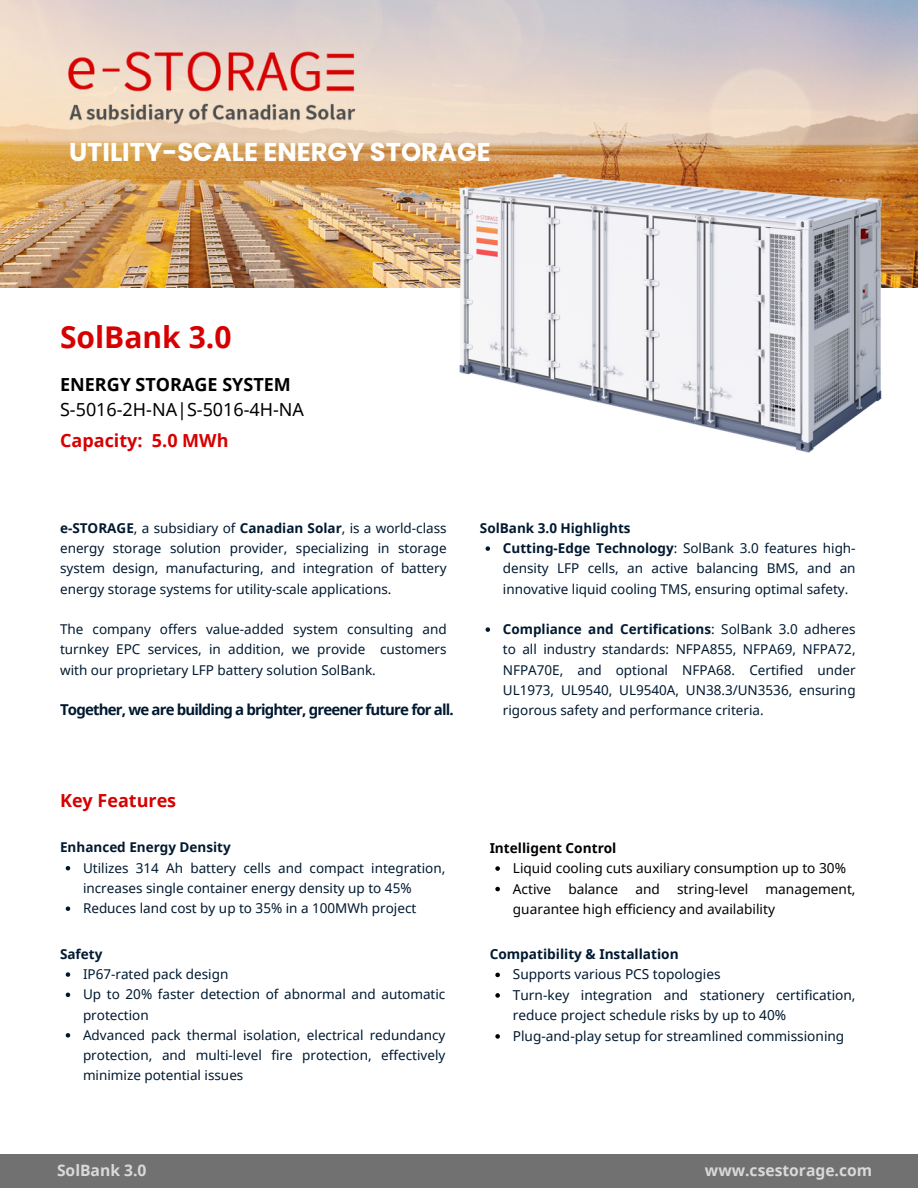
<style>
.page{position:relative;width:918px;height:1188px;background:#fff}
.page>*{position:absolute;margin:0;border:0;box-sizing:border-box;transform-origin:0 0}
.t1{font:700 30px "Noto Sans";color:#d70000}
.t2{font:700 25.8px "Poppins";color:#fff}
.t3{font:700 18px "Noto Sans";color:#d70000}
.t4{font:18px "Noto Sans";color:#000}
.t5{font:700 18px "Noto Sans";color:#000}
.t6{font:700 15.6px "Noto Sans";color:#d9d9d9}
.t7{font:700 15px "Noto Sans";letter-spacing:-.055em;color:#001930}
.t8{font:13.65px/20.5px "Noto Sans";color:#001930}
.t9{font:13.65px/20.5px "Noto Sans";color:#000}
.t10{font:700 13.65px "Noto Sans";color:#001930}
.t11{font:700 13.65px "Noto Sans";color:#000}
.t12{font:13.5px/20.2px "Noto Sans";color:#001930;text-align:justify}
.t13{font:700 13.5px "Noto Sans";color:#001930}
.s1{font-weight:700}
</style>
<div class="page">
<img style="left:0;top:0;width:918px;height:288px">
<div style="left:0;top:1155px;width:918px;height:33px;background:#717171"></div>
<img style="left:437px;top:118px;width:481px;height:335px">
<img style="left:60px;top:36px;width:324px;height:103px">
<svg style="left:486px;top:546px;width:4px;height:5px"></svg>
<svg style="left:486px;top:627px;width:4px;height:5px"></svg>
<svg style="left:66px;top:866px;width:4px;height:4px"></svg>
<svg style="left:66px;top:906px;width:4px;height:5px"></svg>
<svg style="left:495px;top:973px;width:5px;height:4px"></svg>
<svg style="left:495px;top:993px;width:5px;height:5px"></svg>
<svg style="left:495px;top:1034px;width:5px;height:5px"></svg>
<svg style="left:66px;top:972px;width:4px;height:5px"></svg>
<svg style="left:66px;top:993px;width:4px;height:4px"></svg>
<svg style="left:66px;top:1033px;width:4px;height:5px"></svg>
<svg style="left:495px;top:866px;width:5px;height:5px"></svg>
<svg style="left:495px;top:887px;width:5px;height:4px"></svg>
<p class="t2" style="left:69px;top:134px;width:423px">UTILITY-SCALE ENERGY STORAGE</p>
<h2 class="t1" style="left:60px;top:316px;width:173px">SolBank 3.0</h2>
<h3 class="t5" style="left:60px;top:372px;width:232px">ENERGY STORAGE SYSTEM</h3>
<h3 class="t4" style="left:60px;top:396px;width:246px">S-5016-2H-NA|S-5016-4H-NA</h3>
<h1 class="t3" style="left:60px;top:428px;width:170px">Capacity: 5.0 MWh</h1>
<p class="t12" style="left:60px;top:518px;width:388px"><span class="s1">e-STORAGE</span>, a subsidiary of <span class="s1">Canadian Solar</span>, is a world-class energy storage solution provider, specializing in storage system design, manufacturing, and integration of battery energy storage systems for utility-scale applications.</p>
<p class="t12" style="left:60px;top:619px;width:388px">The company offers value-added system consulting and turnkey EPC services, in addition, we provide customers with our proprietary LFP battery solution SolBank.</p>
<p class="t7" style="left:60px;top:699px;width:395px">Together, we are building a brighter, greener future for all.</p>
<h6 class="t13" style="left:480px;top:518px;width:152px">SolBank 3.0 Highlights</h6>
<p class="t12" style="left:503px;top:538px;width:354px"><span class="s1">Cutting-Edge Technology</span>: SolBank 3.0 features high&shy;density LFP cells, an active balancing BMS, and an innovative liquid cooling TMS, ensuring optimal safety.</p>
<p class="t12" style="left:503px;top:619px;width:354px"><span class="s1">Compliance and Certifications</span>: SolBank 3.0 adheres to all industry standards: NFPA855, NFPA69, NFPA72, NFPA70E, and optional NFPA68. Certified under UL1973, UL9540, UL9540A, UN38.3/UN3536, ensuring rigorous safety and performance criteria.</p>
<p class="t3" style="left:60px;top:787px;width:118px">Key Features</p>
<h5 class="t13" style="left:60px;top:838px;width:172px">Enhanced Energy Density</h5>
<h4 class="t12" style="left:83px;top:857px;width:364px">Utilizes 314 Ah battery cells and compact integration, increases single container energy density up to 45%</h4>
<h6 class="t12" style="left:83px;top:898px;width:335px">Reduces land cost by up to 35% in a 100MWh project</h6>
<p class="t13" style="left:60px;top:944px;width:44px">Safety</p>
<h6 class="t12" style="left:83px;top:964px;width:147px">IP67-rated pack design</h6>
<p class="t12" style="left:83px;top:984px;width:364px">Up to 20% faster detection of abnormal and automatic protection</p>
<p class="t12" style="left:83px;top:1024px;width:364px">Advanced pack thermal isolation, electrical redundancy protection, and multi-level fire protection, effectively minimize potential issues</p>
<p class="t11" style="left:490px;top:838px;width:128px">Intelligent Control</p>
<h6 class="t9" style="left:513px;top:858px;width:335px">Liquid cooling cuts auxiliary consumption up to 30%</h6>
<p class="t9" style="left:513px;top:878px;width:40px">Active</p>
<p class="t9" style="left:568px;top:878px;width:51px">balance</p>
<p class="t9" style="left:635px;top:878px;width:26px">and</p>
<p class="t9" style="left:677px;top:878px;width:73px">string-level</p>
<p class="t9" style="left:513px;top:878px;width:344px;text-indent:253px">management, guarantee high efficiency and availability</p>
<p class="t10" style="left:490px;top:944px;width:191px">Compatibility &amp; Installation</p>
<p class="t8" style="left:513px;top:964px;width:209px">Supports various PCS topologies</p>
<h6 class="t8" style="left:513px;top:984px;width:344px">Turn-key integration and stationery certification, reduce project schedule risks by up to 40%</h6>
<p class="t8" style="left:513px;top:1025px;width:333px">Plug-and-play setup for streamlined commissioning</p>
<p class="t6" style="left:57px;top:1159px;width:91px">SolBank 3.0</p>
<h4 class="t6" style="left:705px;top:1159px;width:169px">www.csestorage.com</h4>
</div>
